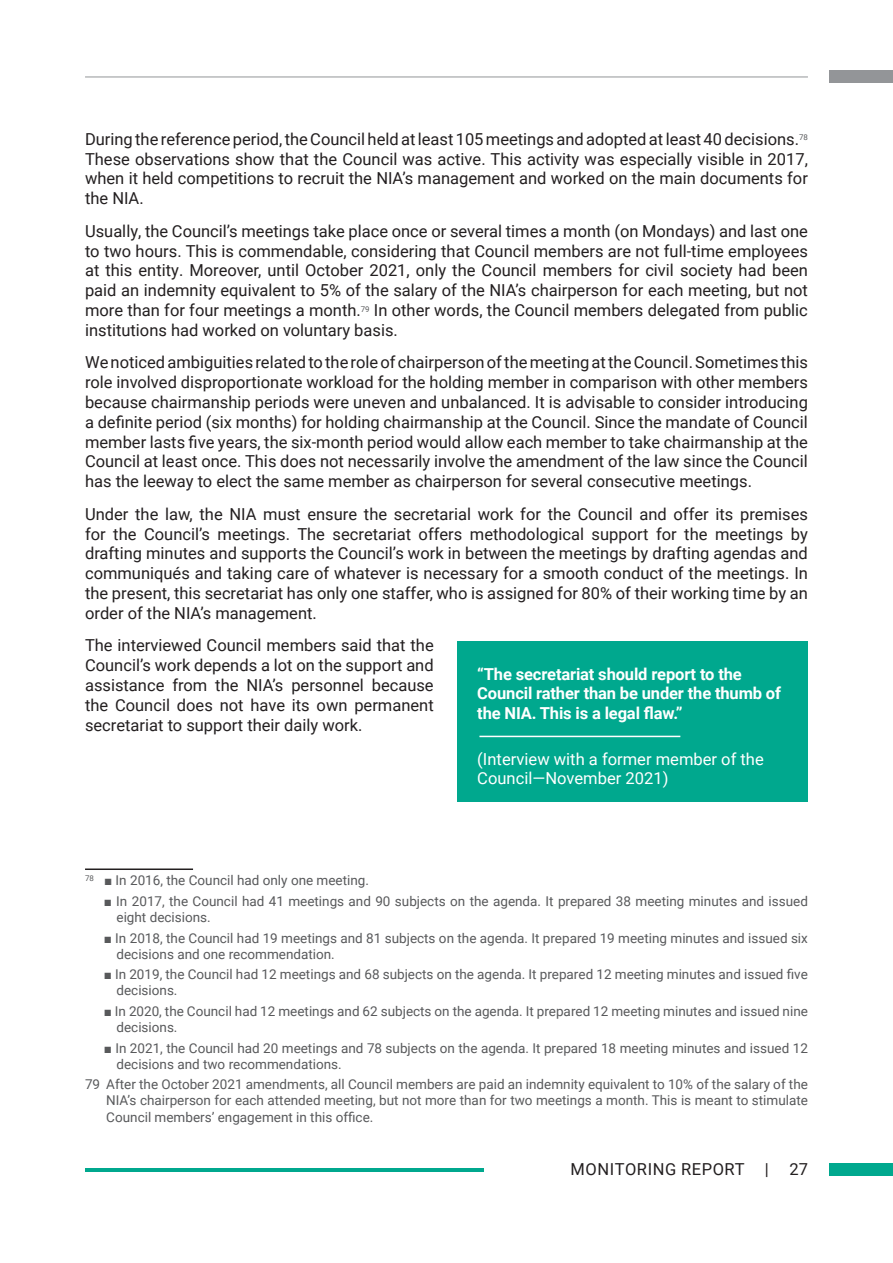
<style>
.page{position:relative;width:893px;height:1263px;background:#fff}
.page>*{position:absolute;margin:0;border:0;box-sizing:border-box;transform-origin:0 0}
.t1{font:16.5px/19.8px "Roboto";color:#231f20;text-align:justify}
.t2{font:700 16.5px/19.8px "Roboto";letter-spacing:-.01em;color:#fff}
.t3{font:16.5px/19.8px "Roboto";color:#fff}
.t4{font:16.5px "Roboto";letter-spacing:.035em;color:#231f20}
.t5{font:13.5px/16.2px "Roboto";color:#58595b}
.s1{font-family:"Arial"}
</style>
<div class="page">
<div style="left:829px;top:71px;width:64px;height:12px;background:#939598"></div>
<hr style="left:85px;top:1168px;width:399px;height:3px;background:#00a88e">
<div style="left:829px;top:1163px;width:64px;height:12px;background:#00a88e"></div>
<hr style="left:85px;top:77px;width:723px;height:1px;background:#939598">
<hr style="left:85px;top:868px;width:108px;height:2px;background:#231f20">
<div style="left:457px;top:641px;width:351px;height:160px;background:#00a88e"></div>
<hr style="left:479px;top:736px;width:201px;height:1px;background:#fff">
<p class="t1" style="left:85px;top:128px;width:724px">During the reference period, the Council held at least 105 meetings and adopted at least 40 decisions.<sup>78<br></sup>These observations show that the Council was active. This activity was especially visible in 2017, when it held competitions to recruit the NIA’s management and worked on the main documents for the NIA.</p>
<p class="t1" style="left:85px;top:220px;width:724px">Usually, the Council’s meetings take place once or several times a month (on Mondays) and last one to two hours. This is commendable, considering that Council members are not full-time employees at this entity. Moreover, until October 2021, only the Council members for civil society had been paid an indemnity equivalent to 5% of the salary of the NIA’s chairperson for each meeting, but not more than for four meetings a month.<sup>79</sup> In other words, the Council members delegated from public institutions had worked on voluntary basis.</p>
<p class="t1" style="left:85px;top:352px;width:724px">We noticed ambiguities related to the role of chairperson of the meeting at the Council. Sometimes this role involved disproportionate workload for the holding member in comparison with other members because chairmanship periods were uneven and unbalanced. It is advisable to consider introducing a definite period (six months) for holding chairmanship at the Council. Since the mandate of Council member lasts five years, the six-month period would allow each member to take chairmanship at the Council at least once. This does not necessarily involve the amendment of the law since the Council has the leeway to elect the same member as chairperson for several consecutive meetings.</p>
<p class="t1" style="left:85px;top:503px;width:724px">Under the law, the NIA must ensure the secretarial work for the Council and offer its premises for the Council’s meetings. The secretariat offers methodological support for the meetings by drafting minutes and supports the Council’s work in between the meetings by drafting agendas and communiqués and taking care of whatever is necessary for a smooth conduct of the meetings. In the present, this secretariat has only one staffer, who is assigned for 80% of their working time by an order of the NIA’s management.</p>
<p class="t1" style="left:85px;top:635px;width:350px">The interviewed Council members said that the Council’s work depends a lot on the support and assistance from the NIA’s personnel because the Council does not have its own permanent secretariat to support their daily work.</p>
<p class="t2" style="left:477px;top:663px;width:305px">“The secretariat should report to the<br>Council rather than be under the thumb of the NIA. This is a legal flaw.”</p>
<p class="t3" style="left:477px;top:748px;width:288px">(Interview with a former member of the<br>Council—November 2021)</p>
<p class="t5" style="left:85px;top:872px;width:286px"><sup>78</sup> <span class="s1">■</span> In 2016, the Council had only one meeting.</p>
<p class="t5" style="left:117px;top:892px;width:693px;text-indent:-13px"><span class="s1">■</span> In 2017, the Council had 41 meetings and 90 subjects on the agenda. It prepared 38 meeting minutes and issued eight decisions.</p>
<p class="t5" style="left:117px;top:929px;width:693px;text-indent:-13px"><span class="s1">■</span> In 2018, the Council had 19 meetings and 81 subjects on the agenda. It prepared 19 meeting minutes and issued six decisions and one recommendation.</p>
<p class="t5" style="left:117px;top:966px;width:693px;text-indent:-13px"><span class="s1">■</span> In 2019, the Council had 12 meetings and 68 subjects on the agenda. It prepared 12 meeting minutes and issued five decisions.</p>
<p class="t5" style="left:117px;top:1002px;width:693px;text-indent:-13px"><span class="s1">■</span> In 2020, the Council had 12 meetings and 62 subjects on the agenda. It prepared 12 meeting minutes and issued nine decisions.</p>
<p class="t5" style="left:117px;top:1039px;width:693px;text-indent:-13px"><span class="s1">■</span> In 2021, the Council had 20 meetings and 78 subjects on the agenda. It prepared 18 meeting minutes and issued 12 decisions and two recommendations.</p>
<p class="t5" style="left:106px;top:1076px;width:703px;text-align:justify;text-indent:-21px">79 After the October 2021 amendments, all Council members are paid an indemnity equivalent to 10% of the salary of the NIA’s chairperson for each attended meeting, but not more than for two meetings a month. This is meant to stimulate Council members’ engagement in this office.</p>
<p class="t4" style="left:570px;top:1158px;width:239px">MONITORING REPORT | 27</p>
</div>
